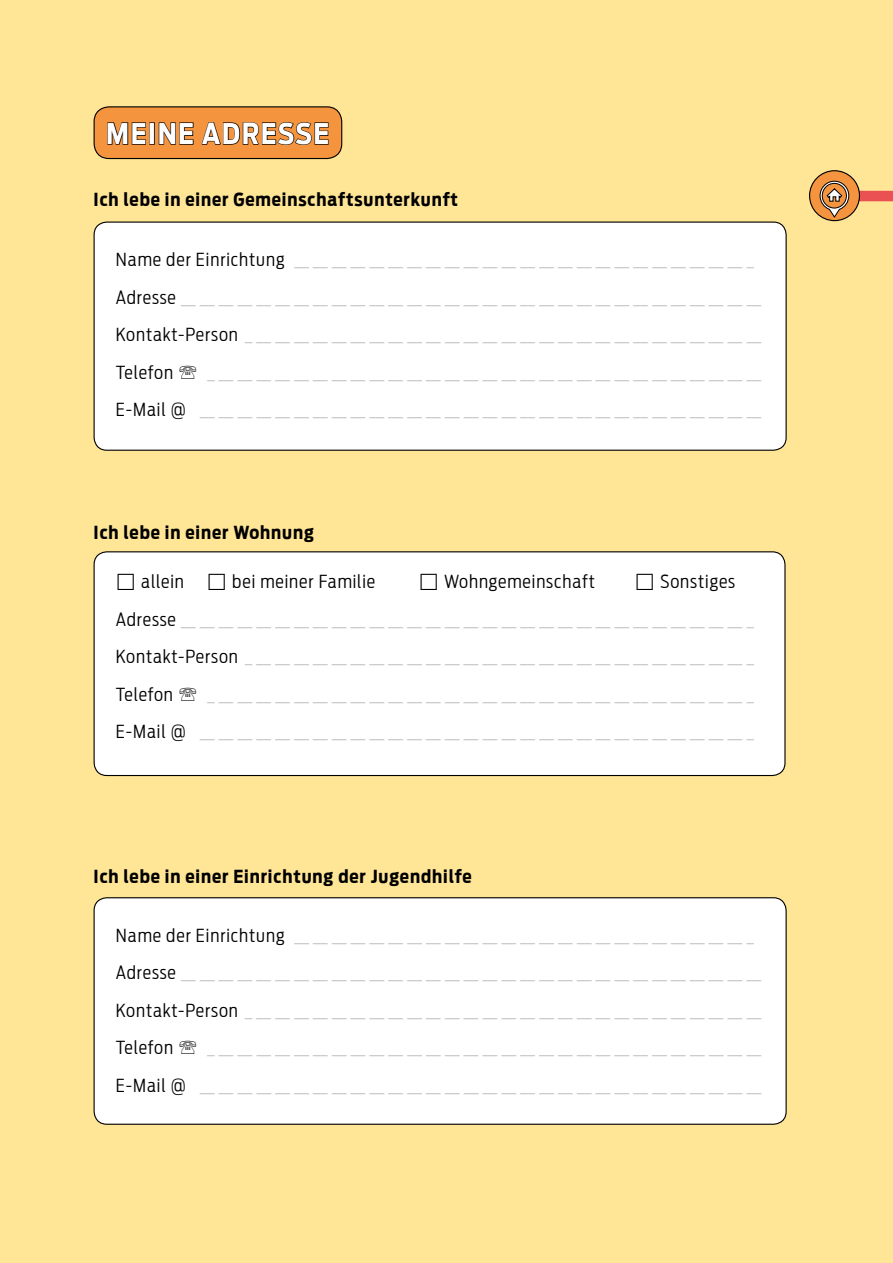
<style>
.page{position:relative;width:893px;height:1263px;background:#ffe596}
.page>*{position:absolute;margin:0;border:0;box-sizing:border-box;transform-origin:0 0}
.t1{font:700 28.5px "Antenna Cond";letter-spacing:.05em;color:#fff}
.t2{font:300 18px/37.5px "Antenna Cond";letter-spacing:.05em;color:#c6c6c6}
.t3{font:700 18px "Antenna Cond";letter-spacing:.05em;color:#000}
.t4{font:300 18px "Antenna Cond";letter-spacing:.05em;color:#000}
.s1{color:#000}
</style>
<div class="page">
<div style="left:94px;top:222px;width:692px;height:228px;background:#fff;border-radius:13px"></div>
<div style="left:94px;top:222px;width:693px;height:229px;border:1px solid #000;border-radius:13px"></div>
<div style="left:94px;top:898px;width:692px;height:226px;background:#fff;border-radius:13px"></div>
<div style="left:94px;top:897px;width:693px;height:228px;border:1px solid #000;border-radius:13px"></div>
<div style="left:94px;top:552px;width:691px;height:223px;background:#fff;border-radius:13px"></div>
<div style="left:94px;top:551px;width:691px;height:225px;border:1px solid #000;border-radius:13px"></div>
<div style="left:94px;top:107px;width:248px;height:52px;background:#f4943f;border-radius:15px"></div>
<div style="left:94px;top:106px;width:248px;height:53px;border:1px solid #000;border-radius:15px"></div>
<svg style="left:107px;top:122px;width:39px;height:23px"></svg>
<div style="left:149px;top:122px;width:6px;height:23px;border:1px solid #000"></div>
<svg style="left:158px;top:122px;width:36px;height:23px"></svg>
<svg style="left:201px;top:122px;width:128px;height:23px"></svg>
<div style="left:848px;top:191px;width:45px;height:10px;background:#ea5153"></div>
<div style="left:810px;top:171px;width:49px;height:50px;background:#f4943f;border-radius:50%"></div>
<div style="left:809px;top:170px;width:51px;height:51px;border:1px solid #000;border-radius:50%"></div>
<svg style="left:819px;top:180px;width:30px;height:38px"></svg>
<h1 class="t1" style="left:106px;top:117px;width:224px">MEINE ADRESSE</h1>
<p class="t3" style="left:94px;top:188px;width:366px">Ich lebe in einer Gemeinschaftsunterkunft</p>
<p class="t2" style="left:116px;top:241px;width:639px"><span class="s1">Name der Einrichtung</span> _________________________________________________<br><span class="s1">Adresse</span> _ __ __ __ __ __ __ __ __ __ __ __ __ __ __ __ __ __ __ __ __ __ __ __ __ __ __ __ __ __ __ <span class="s1">Kontakt-Person</span> __ __ __ __ __ __ __ __ __ __ __ __ __ __ __ __ __ __ __ __ __ __ __ __ __ __ __ <span class="s1">Telefon</span></p>
<p class="t2" style="left:208px;top:353px;width:547px">__ __ __ __ __ __ __ __ __ __ __ __ __ __ __ __ __ __ __ __ __ __ __ __ __ __ __ __ __</p>
<p class="t2" style="left:116px;top:391px;width:88px"><span class="s1">E-Mail @</span> ____________________________________________________________</p>
<p class="t3" style="left:94px;top:521px;width:222px">Ich lebe in einer Wohnung</p>
<p class="t4" style="left:141px;top:571px;width:44px">allein</p>
<p class="t4" style="left:232px;top:571px;width:144px">bei meiner Familie</p>
<p class="t4" style="left:444px;top:571px;width:152px">Wohngemeinschaft</p>
<p class="t2" style="left:116px;top:563px;width:639px;text-indent:544px"><span class="s1">Sonstiges Adresse</span> _ __ __ __ __ __ __ __ __ __ __ __ __ __ __ __ __ __ __ __ __ __ __ __ __ __ __ __ __ __ __ <span class="s1">Kontakt-Person</span> __ __ __ __ __ __ __ __ __ __ __ __ __ __ __ __ __ __ __ __ __ __ __ __ __ __ __ <span class="s1">Telefon</span></p>
<p class="t2" style="left:208px;top:676px;width:547px">__ __ __ __ __ __ __ __ __ __ __ __ __ __ __ __ __ __ __ __ __ __ __ __ __ __ __ __ __</p>
<p class="t2" style="left:116px;top:713px;width:88px"><span class="s1">E-Mail @</span> ___________________________________________________________</p>
<p class="t3" style="left:94px;top:866px;width:380px">Ich lebe in einer Einrichtung der Jugendhilfe</p>
<p class="t2" style="left:116px;top:916px;width:639px"><span class="s1">Name der Einrichtung</span> _________________________________________________<br><span class="s1">Adresse</span> _ __ __ __ __ __ __ __ __ __ __ __ __ __ __ __ __ __ __ __ __ __ __ __ __ __ __ __ __ __ __ <span class="s1">Kontakt-Person</span> __ __ __ __ __ __ __ __ __ __ __ __ __ __ __ __ __ __ __ __ __ __ __ __ __ __ __ <span class="s1">Telefon</span></p>
<p class="t2" style="left:208px;top:1029px;width:547px">__ __ __ __ __ __ __ __ __ __ __ __ __ __ __ __ __ __ __ __ __ __ __ __ __ __ __ __ __</p>
<p class="t2" style="left:116px;top:1066px;width:88px"><span class="s1">E-Mail @</span> ____________________________________________________________</p>
</div>
